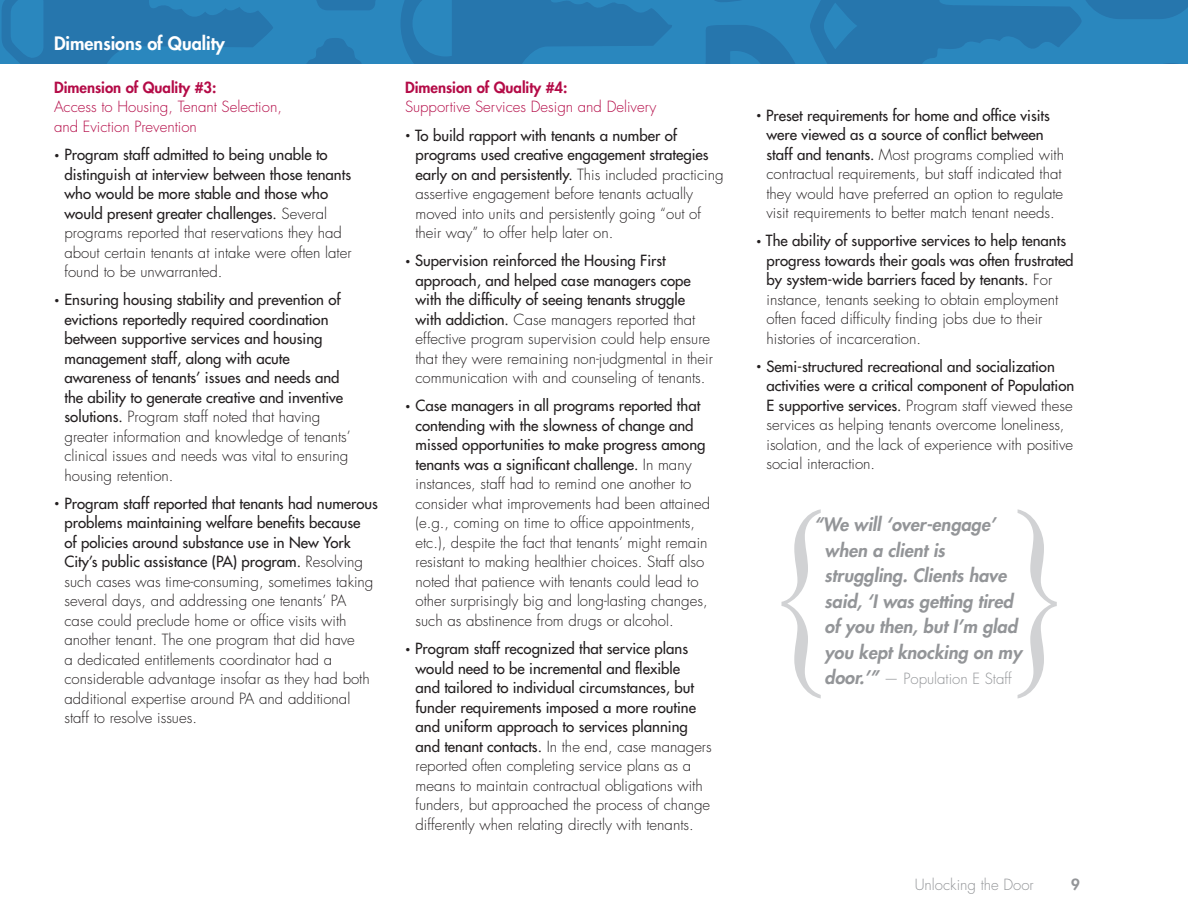
<style>
.page{position:relative;width:1188px;height:918px;background:#fff}
.page>*{position:absolute;margin:0;border:0;box-sizing:border-box;transform-origin:0 0}
.Bullets{font:italic 800 18px/25.5px "Futura";color:#939598}
.t1{font:800 18px "Futura";color:#fff}
.Bullets-2{font:300 15px/19.5px "Futura";color:#231f20}
.Bullets-3{font:15px/19.5px "Futura";color:#231f20}
.Subhead_1{font:300 15px/19.5px "Futura";color:#b40b47}
.Bullets-4{font:300 15px "Futura";color:#939598}
.t2{font:800 15px "Futura";color:#939598}
.s1{font-weight:800}
.s2{font-weight:300;font-size:9px}
.s3{font-weight:300}
.s4{font-size:9px}
.s5{font-weight:400}
.s6{font-weight:800;font-style:italic;font-size:18px}
</style>
<div class="page">
<svg style="left:2px;top:0;width:1186px;height:64px;background:#277db4"></svg>
<svg style="left:782px;top:509px;width:39px;height:189px"></svg>
<svg style="left:1018px;top:509px;width:39px;height:189px"></svg>
<p class="t1" style="left:54px;top:31px;width:173px">Dimensions of Quality</p>
<p class="Subhead_1" style="left:54px;top:78px;width:230px"><span class="s1">Dimension of Quality #3:<br></span>Access to Housing, Tenant Selection, and Eviction Prevention</p>
<p class="Bullets-3" style="left:64px;top:145px;width:289px;text-indent:-10px"><span class="s2">•</span> Program staff admitted to being unable to distinguish at interview between those tenants who would be more stable and those who would present greater challenges. <span class="s3">Several programs reported that reservations they had about certain tenants at intake were often later found to be unwarranted.</span></p>
<p class="Bullets-3" style="left:64px;top:290px;width:288px;text-indent:-10px"><span class="s2">•</span> Ensuring housing stability and prevention of evictions reportedly required coordination between supportive services and housing management staff, along with acute awareness of tenants’ issues and needs and the ability to generate creative and inventive solutions. <span class="s3">Program staff noted that having greater information and knowledge of tenants’ clinical issues and needs was vital to ensuring housing retention.</span></p>
<p class="Bullets-2" style="left:64px;top:494px;width:315px;text-indent:-10px"><span class="s4">•</span> <span class="s5">Program staff reported that tenants had numerous problems maintaining welfare benefits because<br>of policies around substance use in New York City’s public assistance (PA) program.</span> Resolving such cases was time-consuming, sometimes taking several days, and addressing one tenants’ PA case could preclude home or office visits with another tenant. The one program that did have<br>a dedicated entitlements coordinator had a considerable advantage insofar as they had both additional expertise around PA and additional staff to resolve issues.</p>
<p class="Subhead_1" style="left:405px;top:78px;width:253px"><span class="s1">Dimension of Quality #4:<br></span>Supportive Services Design and Delivery</p>
<p class="Bullets-2" style="left:416px;top:126px;width:310px;text-indent:-10px"><span class="s4">•</span> <span class="s5">To build rapport with tenants a number of programs used creative engagement strategies early on and persistently.</span> This included practicing assertive engagement before tenants actually moved into units and persistently going “out of their way” to offer help later on.</p>
<p class="Bullets-2" style="left:416px;top:251px;width:299px;text-indent:-10px"><span class="s4">•</span> <span class="s5">Supervision reinforced the Housing First approach, and helped case managers cope with the difficulty of seeing tenants struggle with addiction.</span> Case managers reported that effective program supervision could help ensure that they were remaining non-judgmental in their communication with and counseling of tenants.</p>
<p class="Bullets-2" style="left:416px;top:397px;width:296px;text-indent:-10px"><span class="s4">•</span> <span class="s5">Case managers in all programs reported that contending with the slowness of change and missed opportunities to make progress among tenants was a significant challenge.</span> In many instances, staff had to remind one another to consider what improvements had been attained (e.g., coming on time to office appointments, etc.), despite the fact that tenants’ might remain resistant to making healthier choices. Staff also noted that patience with tenants could lead to other surprisingly big and long-lasting changes, such as abstinence from drugs or alcohol.</p>
<p class="Bullets-3" style="left:416px;top:639px;width:298px;text-indent:-10px"><span class="s2">•</span> Program staff recognized that service plans would need to be incremental and flexible<br>and tailored to individual circumstances, but funder requirements imposed a more routine and uniform approach to services planning and tenant contacts. <span class="s3">In the end, case managers reported often completing service plans as a means to maintain contractual obligations with funders, but approached the process of change differently when relating directly with tenants.</span></p>
<p class="Bullets-2" style="left:766px;top:106px;width:299px;text-indent:-10px"><span class="s4">•</span> <span class="s5">Preset requirements for home and office visits were viewed as a source of conflict between staff and tenants.</span> Most programs complied with contractual requirements, but staff indicated that they would have preferred an option to regulate visit requirements to better match tenant needs.</p>
<p class="Bullets-3" style="left:766px;top:231px;width:309px;text-indent:-10px"><span class="s2">•</span> The ability of supportive services to help tenants progress towards their goals was often frustrated by system-wide barriers faced by tenants. <span class="s3">For instance, tenants seeking to obtain employment often faced difficulty finding jobs due to their histories of incarceration.</span></p>
<p class="Bullets-2" style="left:766px;top:357px;width:309px;text-indent:-10px"><span class="s4">•</span> <span class="s5">Semi-structured recreational and socialization activities were a critical component of Population E supportive services.</span> Program staff viewed these services as helping tenants overcome loneliness, isolation, and the lack of experience with positive social interaction.</p>
<p class="Bullets" style="left:825px;top:511px;width:199px;text-indent:-10px">“We will ‘over-engage’ when a client is struggling. Clients have said, ‘I was getting tired of you then, but I’m glad you kept knocking on my</p>
<p class="Bullets-4" style="left:825px;top:669px;width:189px"><span class="s6">door.’”</span> — Population E Staff</p>
<p class="Bullets-4" style="left:915px;top:876px;width:121px">Unlocking the Door</p>
<p class="t2" style="left:1071px;top:875px;width:10px">9</p>
</div>
